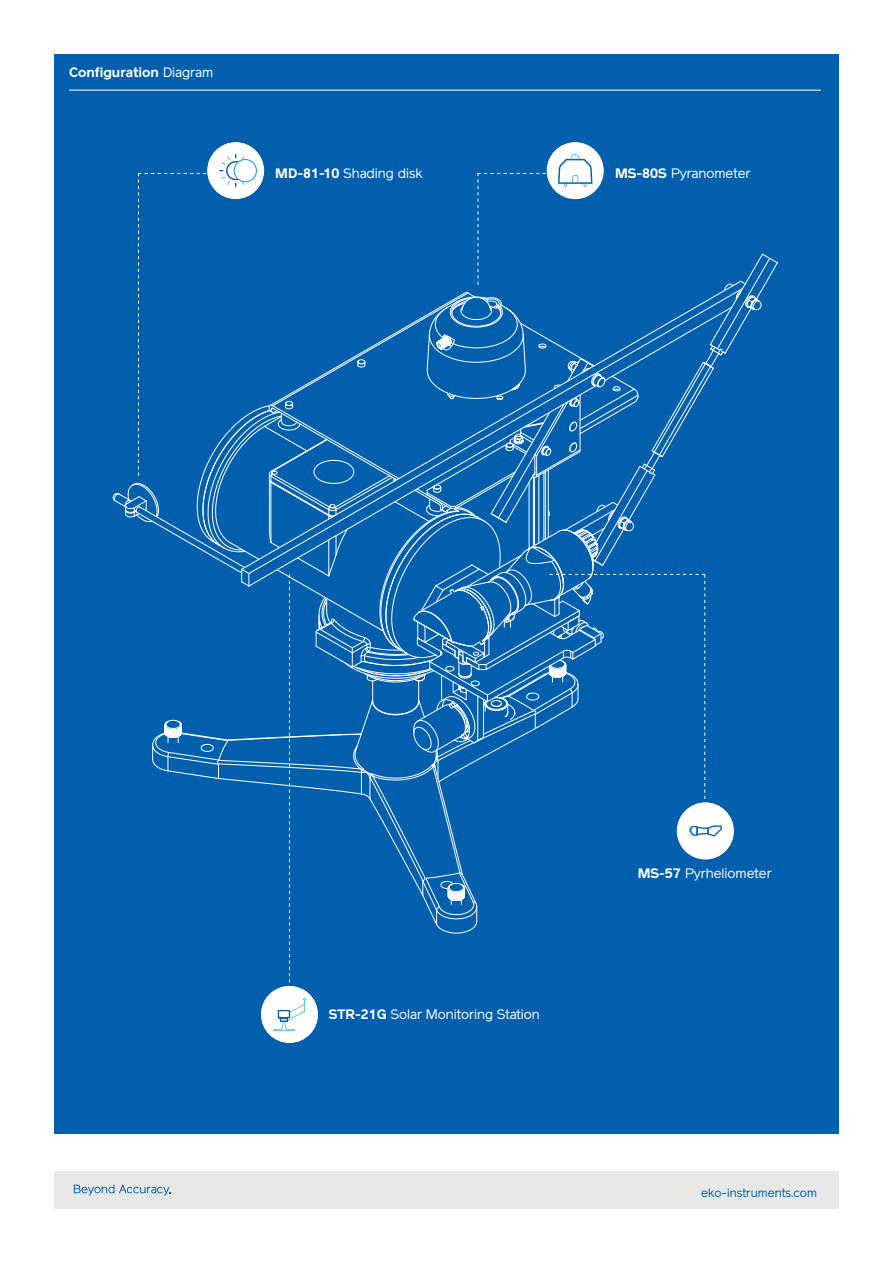
<style>
.page{position:relative;width:893px;height:1263px;background:#fff}
.page>*{position:absolute;margin:0;border:0;box-sizing:border-box;transform-origin:0 0}
.Text_10{font:13.5px "Reader";color:#fff}
.Text_10-2{font:700 13.5px "Reader";color:#fff}
.t1{font:12px "Reader";color:#015fae}
.s1{font-weight:400}
.s2{font-weight:700}
</style>
<div class="page">
<div style="left:54px;top:54px;width:785px;height:1079px;background:#015fae"></div>
<div style="left:54px;top:1171px;width:785px;height:38px;background:#e8e9e7"></div>
<svg style="left:74px;top:1185px;width:97px;height:10px"></svg>
<hr style="left:69px;top:90px;width:752px;height:1px;background:#fff">
<div style="left:546px;top:142px;width:58px;height:58px;background:#fff;border-radius:50%"></div>
<div style="left:207px;top:142px;width:58px;height:58px;background:#fff;border-radius:50%"></div>
<svg style="left:112px;top:154px;width:666px;height:828px"></svg>
<div style="left:260px;top:985px;width:59px;height:58px;background:#fff;border-radius:50%"></div>
<div style="left:260px;top:985px;width:59px;height:59px;border:1px solid #0057a2;border-radius:50%"></div>
<svg style="left:273px;top:998px;width:33px;height:33px"></svg>
<p class="Text_10-2" style="left:69px;top:64px;width:146px">Configuration <span class="s1">Diagram</span></p>
<p class="Text_10" style="left:275px;top:165px;width:149px"><span class="s2">MD-81-10</span> Shading disk</p>
<p class="Text_10" style="left:615px;top:165px;width:137px"><span class="s2">MS-80S</span> Pyranometer</p>
<p class="Text_10" style="left:329px;top:1006px;width:213px"><span class="s2">STR-21G</span> Solar Monitoring Station</p>
<p class="Text_10" style="left:638px;top:865px;width:135px"><span class="s2">MS-57</span> Pyrheliometer</p>
<p class="t1" style="left:701px;top:1186px;width:117px">eko-instruments.com</p>
</div>
